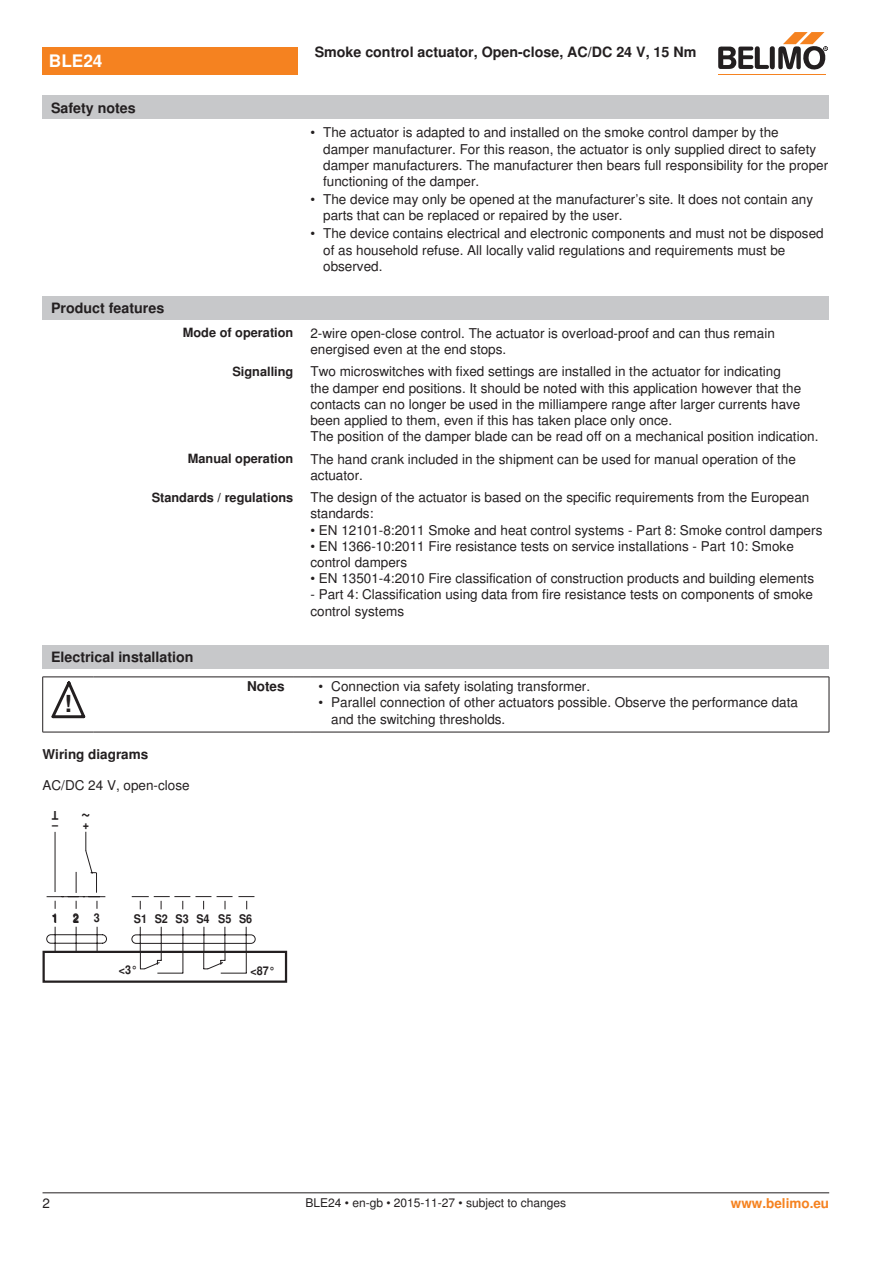
<style>
.page{position:relative;width:893px;height:1263px;background:#fff}
.page>*{position:absolute;margin:0;border:0;box-sizing:border-box;transform-origin:0 0}
.t1{font:700 23.55px "Nimbus Sans BEL";color:#231f20}
.t2{font:700 18px "Nimbus Sans BEL";color:#231f20;scale:.9 1}
.t3{font:700 17.25px "Nimbus Sans BEL";color:#fff}
.t4{font:700 14.25px "Nimbus Sans BEL";color:#231f20}
.Bulletpoints_1_5mm_A{font:13.5px/16.2px "Nimbus Sans BEL";color:#231f20}
.Bulletpoints{font:13.5px/16.2px "Nimbus Sans BEL";color:#231f20}
.Tabellenkopf_rechtsb{font:700 13.5px "Nimbus Sans BEL";color:#231f20}
.Anschluss_Schema_Bas{font:13.5px "Nimbus Sans BEL";color:#231f20}
.Rechtsbündig_Footer{font:700 13.5px "Nimbus Sans BEL";color:#f58220}
.Rechtsbündig{font:700 12.75px "Nimbus Sans BEL";color:#231f20}
.Footer_EU_center{font:12px "Nimbus Sans BEL";color:#231f20}
.t5{font:700 12px "Nimbus Sans BEL";color:#231f20;scale:.9 1}
</style>
<div class="page">
<div style="left:43px;top:296px;width:786px;height:24px;background:#c7c8ca"></div>
<div style="left:43px;top:645px;width:786px;height:23px;background:#c7c8ca"></div>
<hr style="left:42px;top:677px;width:1px;height:55px;background:#231f20">
<hr style="left:829px;top:677px;width:1px;height:55px;background:#231f20">
<hr style="left:43px;top:677px;width:51px;height:1px;background:#231f20">
<hr style="left:94px;top:677px;width:199px;height:1px;background:#231f20">
<svg style="left:293px;top:677px;width:17px;height:1px"></svg>
<hr style="left:310px;top:677px;width:519px;height:1px;background:#231f20">
<hr style="left:43px;top:732px;width:51px;height:1px;background:#231f20">
<hr style="left:94px;top:732px;width:199px;height:1px;background:#231f20">
<svg style="left:293px;top:732px;width:17px;height:1px"></svg>
<hr style="left:310px;top:732px;width:519px;height:1px;background:#231f20">
<svg style="left:51px;top:681px;width:34px;height:38px"></svg>
<div style="left:43px;top:951px;width:244px;height:32px;border:2px solid #231f20"></div>
<svg style="left:46px;top:831px;width:210px;height:143px"></svg>
<div style="left:43px;top:47px;width:255px;height:27px;background:#f58220"></div>
<hr style="left:718px;top:74px;width:107px;height:1px;background:#f58220">
<svg style="left:718px;top:32px;width:110px;height:38px"></svg>
<div style="left:43px;top:96px;width:786px;height:23px;background:#c7c8ca"></div>
<hr style="left:43px;top:1192px;width:786px;height:1px;background:#231f20">
<p class="t3" style="left:49px;top:51px;width:55px">BLE24</p>
<p class="t4" style="left:51px;top:99px;width:86px">Safety notes</p>
<p class="t4" style="left:51px;top:300px;width:115px">Product features</p>
<p class="t4" style="left:315px;top:44px;width:383px">Smoke control actuator, Open-close, AC/DC 24 V, 15 Nm</p>
<p class="Bulletpoints_1_5mm_A" style="left:323px;top:125px;width:506px;text-indent:-13px">• The actuator is adapted to and installed on the smoke control damper by the<br>damper manufacturer. For this reason, the actuator is only supplied direct to safety damper manufacturers. The manufacturer then bears full responsibility for the proper functioning of the damper.</p>
<p class="Bulletpoints_1_5mm_A" style="left:323px;top:192px;width:491px;text-indent:-13px">• The device may only be opened at the manufacturer’s site. It does not contain any parts that can be replaced or repaired by the user.</p>
<p class="Bulletpoints_1_5mm_A" style="left:323px;top:226px;width:502px;text-indent:-13px">• The device contains electrical and electronic components and must not be disposed of as household refuse. All locally valid regulations and requirements must be observed.</p>
<p class="Rechtsbündig" style="left:183px;top:325px;width:112px">Mode of operation</p>
<p class="Bulletpoints_1_5mm_A" style="left:310px;top:325px;width:466px">2-wire open-close control. The actuator is overload-proof and can thus remain energised even at the end stops.</p>
<p class="Rechtsbündig" style="left:232px;top:364px;width:62px">Signalling</p>
<p class="Bulletpoints_1_5mm_A" style="left:310px;top:364px;width:492px">Two microswitches with fixed settings are installed in the actuator for indicating the damper end positions. It should be noted with this application however that the contacts can no longer be used in the milliampere range after larger currents have been applied to them, even if this has taken place only once.</p>
<p class="Bulletpoints_1_5mm_A" style="left:310px;top:429px;width:510px">The position of the damper blade can be read off on a mechanical position indication.</p>
<p class="Rechtsbündig" style="left:188px;top:451px;width:107px">Manual operation</p>
<p class="Bulletpoints_1_5mm_A" style="left:310px;top:451px;width:487px">The hand crank included in the shipment can be used for manual operation of the actuator.</p>
<p class="Rechtsbündig" style="left:152px;top:490px;width:143px">Standards / regulations</p>
<p class="Bulletpoints_1_5mm_A" style="left:310px;top:490px;width:501px">The design of the actuator is based on the specific requirements from the European standards:</p>
<p class="Bulletpoints_1_5mm_A" style="left:310px;top:522px;width:513px">• EN 12101-8:2011 Smoke and heat control systems - Part 8: Smoke control dampers</p>
<p class="Bulletpoints_1_5mm_A" style="left:310px;top:538px;width:485px">• EN 1366-10:2011 Fire resistance tests on service installations - Part 10: Smoke control dampers</p>
<p class="Bulletpoints_1_5mm_A" style="left:310px;top:571px;width:505px">• EN 13501-4:2010 Fire classification of construction products and building elements</p>
<p class="Bulletpoints_1_5mm_A" style="left:310px;top:587px;width:504px">- Part 4: Classification using data from fire resistance tests on components of smoke control systems</p>
<p class="t4" style="left:51px;top:648px;width:144px">Electrical installation</p>
<p class="t1" style="left:64px;top:690px;width:9px">!</p>
<p class="Tabellenkopf_rechtsb" style="left:247px;top:678px;width:39px">Notes</p>
<p class="Bulletpoints" style="left:319px;top:679px;width:273px">• Connection via safety isolating transformer.</p>
<p class="Bulletpoints" style="left:331px;top:695px;width:468px;text-indent:-13px">• Parallel connection of other actuators possible. Observe the performance data and the switching thresholds.</p>
<p class="Tabellenkopf_rechtsb" style="left:43px;top:746px;width:107px">Wiring diagrams</p>
<p class="Anschluss_Schema_Bas" style="left:43px;top:777px;width:149px">AC/DC 24 V, open-close</p>
<p class="t5" style="left:59px;top:822px;width:9px;rotate:-180deg">T</p>
<p class="t2" style="left:91px;top:828px;width:12px;rotate:-180deg">~</p>
<p class="t5" style="left:52px;top:817px;width:43px">– +</p>
<p class="t5" style="left:52px;top:911px;width:8px">1</p>
<p class="t5" style="left:73px;top:911px;width:8px">2</p>
<p class="t5" style="left:94px;top:911px;width:8px">3</p>
<p class="t5" style="left:134px;top:911px;width:133px">S1 S2 S3 S4 S5 S6</p>
<p class="t5" style="left:119px;top:963px;width:22px">&lt;3°</p>
<p class="t5" style="left:251px;top:963px;width:29px">&lt;87°</p>
<p class="Bulletpoints_1_5mm_A" style="left:43px;top:1196px;width:9px">2</p>
<p class="Footer_EU_center" style="left:305px;top:1196px;width:262px">BLE24 • en-gb • 2015-11-27 • subject to changes</p>
<p class="Rechtsbündig_Footer" style="left:731px;top:1195px;width:100px">www.belimo.eu</p>
</div>
